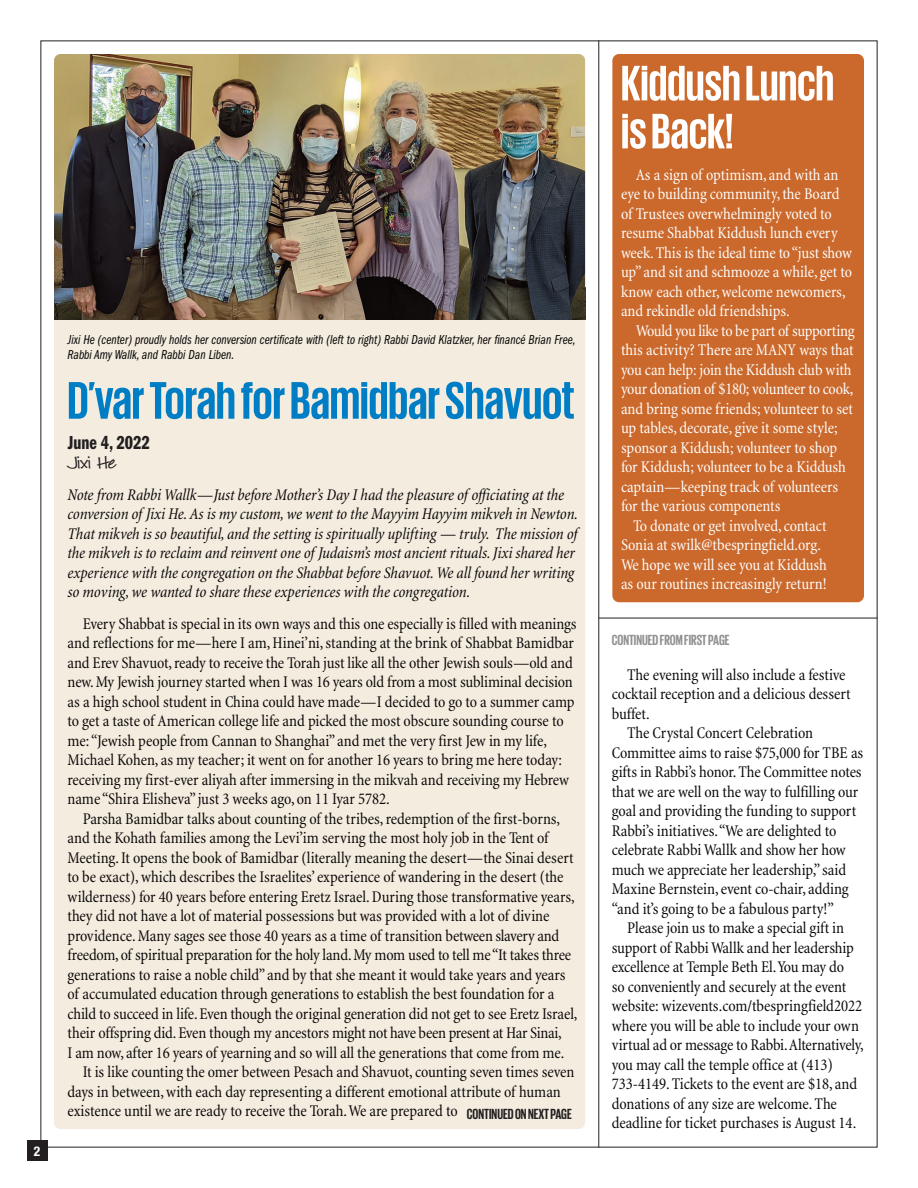
<style>
.page{position:relative;width:918px;height:1188px;background:#fff}
.page>*{position:absolute;margin:0;border:0;box-sizing:border-box;transform-origin:0 0}
.t1{font:700 54px "Giorgio Sans";color:#007ec5}
.t2{font:700 51px/48px "Giorgio Sans";color:#fff}
.t3{font:21px "Louisiana";letter-spacing:-.015em;color:#231f20}
.t4{font:19.5px "ITC Franklin Gothic Std Dm Cp";color:#231f20}
.t5{font:condensed 16.5px/19.5px "Minion";letter-spacing:-.005em;color:#080505}
.t6{font:condensed 16.5px/19.5px "Minion";letter-spacing:-.005em;color:#fff}
.t7{font:italic condensed 16.5px/19.5px "Minion";letter-spacing:-.005em;color:#080505}
.t8{font:700 15px "Giorgio Sans";color:rgb(35 31 32/.5)}
.t9{font:13.5px/15px "ITC Franklin Gothic Std Bk Cp It";color:#080505}
.t10{font:700 condensed 13.5px "Helvetica Neue";color:#fff}
</style>
<div class="page">
<div style="left:54px;top:54px;width:531px;height:1075px;background:#f3ecdf;border-radius:7px"></div>
<img style="left:54px;top:54px;width:531px;height:265px;border-radius:7px">
<img style="left:54px;top:288px;width:531px;height:31px">
<div style="left:27px;top:1141px;width:20px;height:20px;background:#231f20"></div>
<hr style="left:598px;top:40px;width:1px;height:1108px;background:#231f20">
<hr style="left:599px;top:618px;width:279px;height:1px;background:#231f20">
<div style="left:612px;top:54px;width:252px;height:548px;background:#cb692c;border-radius:7px"></div>
<p class="t10" style="left:34px;top:1143px;width:8px">2</p>
<p class="t9" style="left:68px;top:333px;width:510px">Jixi He (center) proudly holds her conversion certificate with (left to right) Rabbi David Klatzker, her financé Brian Free,<br>Rabbi Amy Wallk, and Rabbi Dan Liben.</p>
<h1 class="t1" style="left:68px;top:382px;width:509px">D’var Torah for Bamidbar Shavuot</h1>
<p class="t4" style="left:68px;top:436px;width:84px">June 4, 2022</p>
<p class="t3" style="left:68px;top:453px;width:51px">Jixi He</p>
<p class="t7" style="left:68px;top:486px;width:512px">Note from Rabbi Wallk—Just before Mother’s Day I had the pleasure of officiating at the conversion of Jixi He. As is my custom, we went to the Mayyim Hayyim mikveh in Newton.<br>That mikveh is so beautiful, and the setting is spiritually uplifting — truly. The mission of the mikveh is to reclaim and reinvent one of Judaism’s most ancient rituals. Jixi shared her experience with the congregation on the Shabbat before Shavuot. We all found her writing so moving, we wanted to share these experiences with the congregation.</p>
<p class="t5" style="left:67px;top:615px;width:511px;text-indent:15px">Every Shabbat is special in its own ways and this one especially is filled with meanings and reflections for me—here I am, Hinei’ni, standing at the brink of Shabbat Bamidbar and Erev Shavuot, ready to receive the Torah just like all the other Jewish souls—old and new. My Jewish journey started when I was 16 years old from a most subliminal decision as a high school student in China could have made—I decided to go to a summer camp to get a taste of American college life and picked the most obscure sounding course to me: “Jewish people from Cannan to Shanghai” and met the very first Jew in my life, Michael Kohen, as my teacher; it went on for another 16 years to bring me here today: receiving my first-ever aliyah after immersing in the mikvah and receiving my Hebrew name “Shira Elisheva” just 3 weeks ago, on 11 Iyar 5782.</p>
<p class="t5" style="left:83px;top:810px;width:479px">Parsha Bamidbar talks about counting of the tribes, redemption of the first-borns,</p>
<p class="t5" style="left:68px;top:830px;width:482px">and the Kohath families among the Levi’im serving the most holy job in the Tent of</p>
<p class="t5" style="left:68px;top:849px;width:508px">Meeting. It opens the book of Bamidbar (literally meaning the desert—the Sinai desert</p>
<p class="t5" style="left:68px;top:869px;width:498px">to be exact), which describes the Israelites’ experience of wandering in the desert (the</p>
<p class="t5" style="left:68px;top:888px;width:509px">wilderness) for 40 years before entering Eretz Israel. During those transformative years,</p>
<p class="t5" style="left:68px;top:908px;width:484px">they did not have a lot of material possessions but was provided with a lot of divine</p>
<p class="t5" style="left:68px;top:927px;width:493px">providence. Many sages see those 40 years as a time of transition between slavery and</p>
<p class="t5" style="left:68px;top:947px;width:505px">freedom, of spiritual preparation for the holy land. My mom used to tell me “It takes three</p>
<p class="t5" style="left:68px;top:966px;width:500px">generations to raise a noble child” and by that she meant it would take years and years</p>
<p class="t5" style="left:68px;top:986px;width:488px">of accumulated education through generations to establish the best foundation for a</p>
<p class="t5" style="left:68px;top:1005px;width:512px">child to succeed in life. Even though the original generation did not get to see Eretz Israel,</p>
<p class="t5" style="left:68px;top:1025px;width:496px">their offspring did. Even though my ancestors might not have been present at Har Sinai,</p>
<p class="t5" style="left:68px;top:1044px;width:499px">I am now, after 16 years of yearning and so will all the generations that come from me.</p>
<p class="t5" style="left:83px;top:1064px;width:493px">It is like counting the omer between Pesach and Shavuot, counting seven times seven</p>
<p class="t5" style="left:68px;top:1083px;width:495px">days in between, with each day representing a different emotional attribute of human</p>
<p class="t5" style="left:68px;top:1103px;width:506px">existence until we are ready to receive the Torah. We are prepared to <sub>CONTINUED</sub> <sub>ON</sub> <sub>NEXT</sub> <sub>PAGE</sub></p>
<h2 class="t2" style="left:621px;top:62px;width:215px">Kiddush Lunch is Back!</h2>
<p class="t6" style="left:621px;top:166px;width:233px;text-indent:15px">As a sign of optimism, and with an eye to building community, the Board of Trustees overwhelmingly voted to resume Shabbat Kiddush lunch every week. This is the ideal time to “just show up” and sit and schmooze a while, get to know each other, welcome newcomers, and rekindle old friendships.</p>
<p class="t6" style="left:636px;top:322px;width:220px">Would you like to be part of supporting</p>
<p class="t6" style="left:621px;top:342px;width:234px">this activity? There are MANY ways that</p>
<p class="t6" style="left:621px;top:361px;width:232px">you can help: join the Kiddush club with</p>
<p class="t6" style="left:621px;top:381px;width:234px">your donation of $180; volunteer to cook,</p>
<p class="t6" style="left:621px;top:400px;width:234px">and bring some friends; volunteer to set</p>
<p class="t6" style="left:621px;top:420px;width:218px">up tables, decorate, give it some style;</p>
<p class="t6" style="left:621px;top:439px;width:218px">sponsor a Kiddush; volunteer to shop</p>
<p class="t6" style="left:621px;top:459px;width:226px">for Kiddush; volunteer to be a Kiddush</p>
<p class="t6" style="left:621px;top:478px;width:219px">captain—keeping track of volunteers</p>
<p class="t6" style="left:621px;top:498px;width:161px">for the various components</p>
<p class="t6" style="left:633px;top:517px;width:195px">To donate or get involved, contact</p>
<p class="t6" style="left:621px;top:537px;width:202px">Sonia at swilk@tbespringfield.org.</p>
<p class="t6" style="left:621px;top:556px;width:208px">We hope we will see you at Kiddush</p>
<p class="t6" style="left:621px;top:576px;width:207px">as our routines increasingly return!</p>
<p class="t8" style="left:612px;top:635px;width:119px">CONTINUED FROM FIRST PAGE</p>
<p class="t5" style="left:627px;top:666px;width:220px">The evening will also include a festive</p>
<p class="t5" style="left:612px;top:686px;width:241px">cocktail reception and a delicious dessert</p>
<p class="t5" style="left:612px;top:705px;width:39px">buffet.</p>
<p class="t5" style="left:627px;top:725px;width:188px">The Crystal Concert Celebration</p>
<p class="t5" style="left:612px;top:744px;width:253px">Committee aims to raise $75,000 for TBE as</p>
<p class="t5" style="left:612px;top:764px;width:252px">gifts in Rabbi’s honor. The Committee notes</p>
<p class="t5" style="left:612px;top:783px;width:248px">that we are well on the way to fulfilling our</p>
<p class="t5" style="left:612px;top:803px;width:246px">goal and providing the funding to support</p>
<p class="t5" style="left:612px;top:822px;width:226px">Rabbi’s initiatives. “We are delighted to</p>
<p class="t5" style="left:612px;top:842px;width:236px">celebrate Rabbi Wallk and show her how</p>
<p class="t5" style="left:612px;top:861px;width:236px">much we appreciate her leadership,” said</p>
<p class="t5" style="left:612px;top:881px;width:239px">Maxine Bernstein, event co-chair, adding</p>
<p class="t5" style="left:612px;top:900px;width:224px">“and it’s going to be a fabulous party!”</p>
<p class="t5" style="left:627px;top:920px;width:218px">Please join us to make a special gift in</p>
<p class="t5" style="left:612px;top:939px;width:244px">support of Rabbi Wallk and her leadership</p>
<p class="t5" style="left:612px;top:959px;width:234px">excellence at Temple Beth El. You may do</p>
<p class="t5" style="left:612px;top:978px;width:236px">so conveniently and securely at the event</p>
<p class="t5" style="left:612px;top:998px;width:252px">website: wizevents.com/tbespringfield2022</p>
<p class="t5" style="left:612px;top:1017px;width:249px">where you will be able to include your own</p>
<p class="t5" style="left:612px;top:1037px;width:254px">virtual ad or message to Rabbi. Alternatively,</p>
<p class="t5" style="left:612px;top:1056px;width:223px">you may call the temple office at (413)</p>
<p class="t5" style="left:612px;top:1076px;width:247px">733-4149. Tickets to the event are $18, and</p>
<p class="t5" style="left:612px;top:1095px;width:227px">donations of any size are welcome. The</p>
<p class="t5" style="left:612px;top:1115px;width:246px">deadline for ticket purchases is August 14.</p>
</div>
